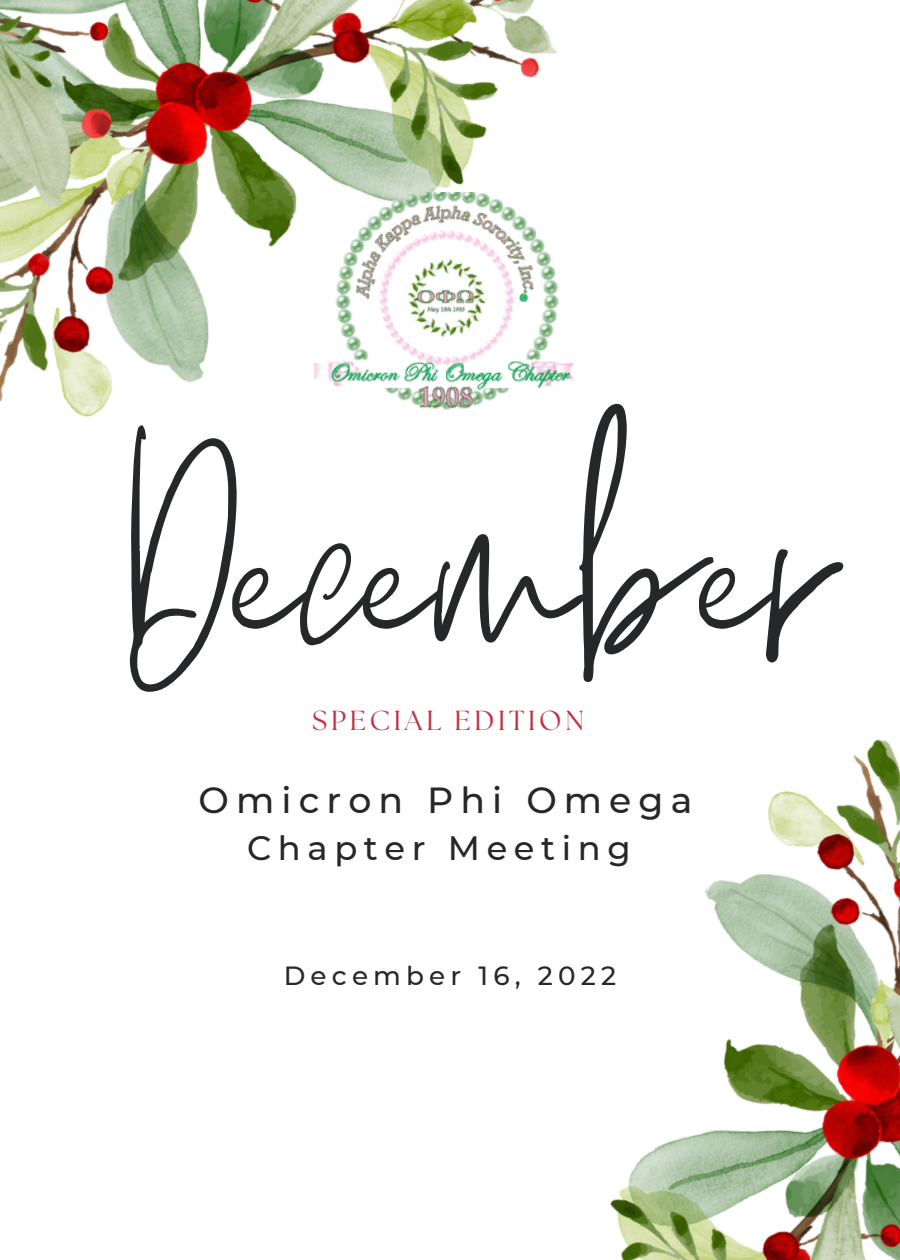
<style>
.page{position:relative;width:900px;height:1260px;background:#fff}
.page>*{position:absolute;margin:0;border:0;box-sizing:border-box;transform-origin:0 0}
.t1{font:336.75px "Themysion";color:#262728}
.t2{font:500 36.25px "Montserrat";letter-spacing:.195em;color:#262728}
.t3{font:500 33.75px "Montserrat";letter-spacing:.195em;color:#262728}
.t4{font:27.5px "The Seasons";letter-spacing:.135em;color:#c13140}
.t5{font:500 26.25px "Montserrat";letter-spacing:.195em;color:#262728}
</style>
<div class="page">
<img style="left:0;top:0;width:558px;height:417px">
<img style="left:0;top:0;width:165px;height:223px">
<img style="left:610px;top:739px;width:290px;height:521px">
<img style="left:880px;top:948px;width:20px;height:312px">
<img style="left:293px;top:193px;width:281px;height:224px">
<h1 class="t1" style="left:121px;top:322px;width:720px">December</h1>
<p class="t4" style="left:312px;top:708px;width:273px">SPECIAL EDITION</p>
<p class="t2" style="left:199px;top:778px;width:495px">Omicron Phi Omega</p>
<p class="t3" style="left:247px;top:827px;width:385px">Chapter Meeting</p>
<p class="t5" style="left:284px;top:960px;width:334px">December 16, 2022</p>
</div>
